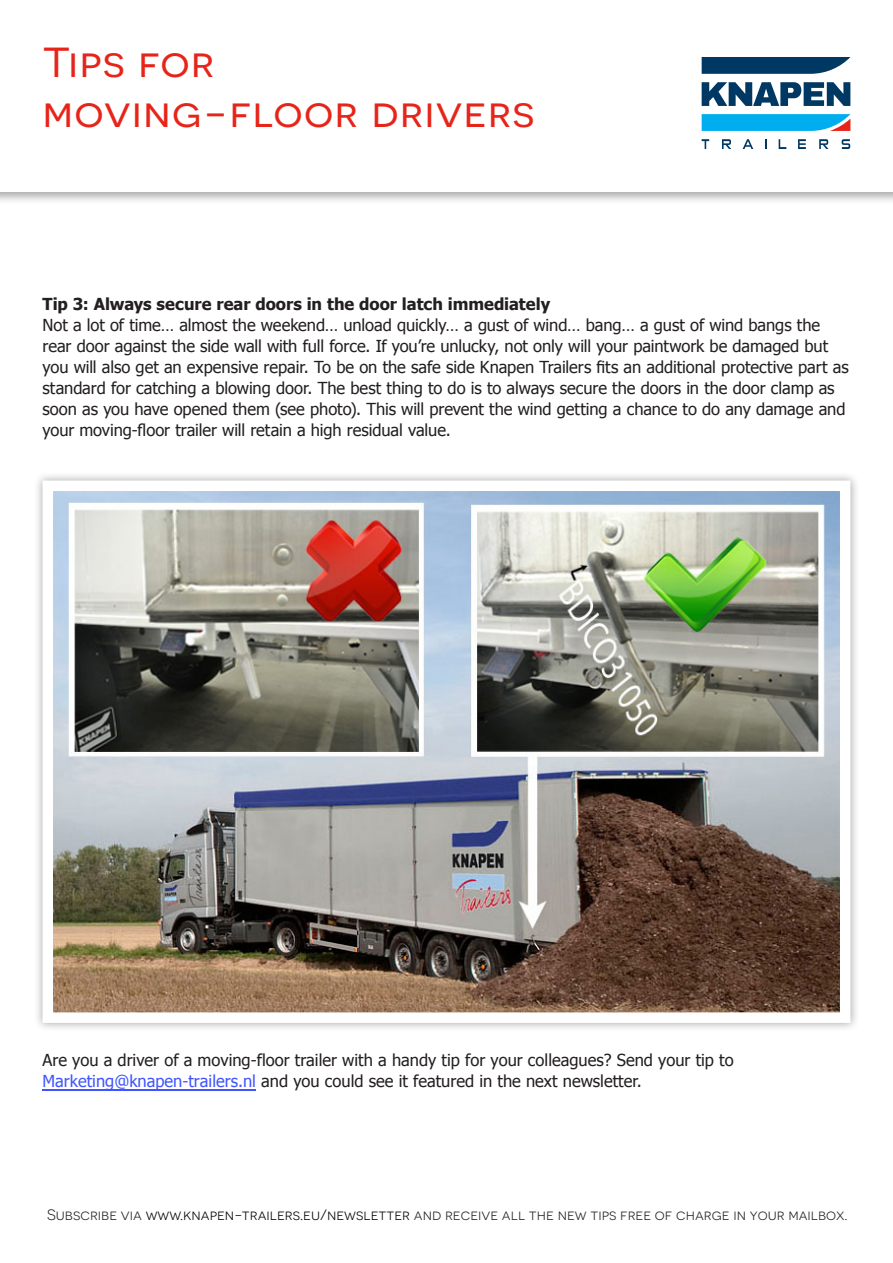
<style>
.page{position:relative;width:893px;height:1263px;background:#fff}
.page>*{position:absolute;margin:0;border:0;box-sizing:border-box;transform-origin:0 0}
.t1{font:42px/50.4px "Novecentosanswide";letter-spacing:.025em;color:#e72419;scale:1.05 1}
.t2{font:16.5px/21px "Tahoma";letter-spacing:-.005em;color:#231f20}
.t3{font:700 16.5px "Tahoma";color:#231f20}
.t4{font:15px "Novecentosanswide";color:#231f20}
.s1{color:#4055ff}
.s2{color:#000}
</style>
<div class="page">
<div style="left:0;top:0;width:893px;height:205px;background:#231f20;opacity:.4"></div>
<div style="left:0;top:0;width:893px;height:191px;background:#fff"></div>
<svg style="left:702px;top:57px;width:148px;height:17px;background:#174a72"></svg>
<svg style="left:702px;top:114px;width:148px;height:17px;background:#16ace6"></svg>
<svg style="left:702px;top:82px;width:148px;height:24px"></svg>
<svg style="left:702px;top:139px;width:7px;height:10px"></svg>
<svg style="left:743px;top:139px;width:10px;height:10px"></svg>
<svg style="left:779px;top:139px;width:7px;height:10px"></svg>
<svg style="left:798px;top:139px;width:8px;height:10px"></svg>
<svg style="left:819px;top:139px;width:9px;height:10px"></svg>
<svg style="left:842px;top:139px;width:8px;height:10px"></svg>
<svg style="left:722px;top:139px;width:9px;height:10px"></svg>
<div style="left:34px;top:471px;width:826px;height:561px;background:#f8f7f8"></div>
<img style="left:38px;top:476px;width:817px;height:551px">
<hr style="left:43px;top:1090px;width:213px;height:1px;background:#4055ff">
<h1 class="t1" style="left:43px;top:37px;width:470px">Tips for moving-floor drivers</h1>
<p class="t3" style="left:43px;top:293px;width:509px">Tip 3: Always secure rear doors in the door latch immediately</p>
<p class="t2" style="left:43px;top:314px;width:808px">Not a lot of time… almost the weekend… unload quickly… a gust of wind… bang… a gust of wind bangs the rear door against the side wall with full force. If you’re unlucky, not only will your paintwork be damaged but you will also get an expensive repair. To be on the safe side Knapen Trailers fits an additional protective part as standard for catching a blowing door. The best thing to do is to always secure the doors in the door clamp as soon as you have opened them (see photo). This will prevent the wind getting a chance to do any damage and your moving-floor trailer will retain a high residual value.</p>
<p class="t2" style="left:43px;top:1049px;width:693px">Are you a driver of a moving-floor trailer with a handy tip for your colleagues? Send your tip to<br><span class="s1">Marketing@knapen-trailers.nl</span> and you could see it featured in the next newsletter.</p>
<p class="t4" style="left:47px;top:1206px;width:802px">Subscribe via <span class="s2">www.knapen-trailers.eu/newsletter</span> and receive all the new tips free of charge in your mailbox.</p>
</div>
